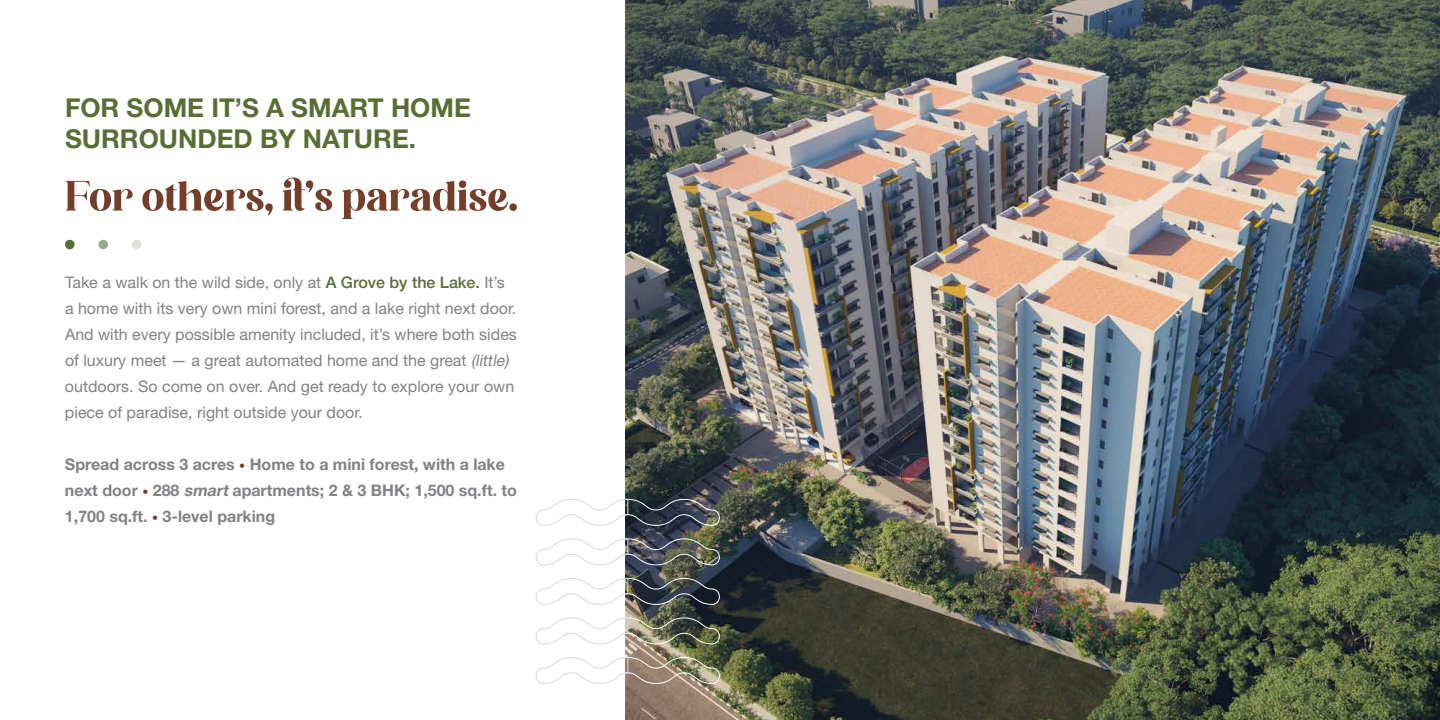
<style>
.page{position:relative;width:1440px;height:720px;background:#fff}
.page>*{position:absolute;margin:0;border:0;box-sizing:border-box;transform-origin:0 0}
.t1{font:700 26px/31.2px "Helvetica Neue LT Std";color:#596e35}
.t2{font:16px/26px "Helvetica Neue LT Std";color:#808285}
.t3{font:700 16px/26px "Helvetica Neue LT Std";color:#808285}
.s1{font-weight:500;color:#596e35}
.s2{font-style:italic}
.s3{font-weight:500;font-size:12px;color:#743e2a}
</style>
<div class="page">
<img style="left:627px;top:0;width:812px;height:720px">
<svg style="left:66px;top:178px;width:451px;height:41px"></svg>
<div style="left:65px;top:240px;width:10px;height:9px;background:#596e36;border-radius:50%"></div>
<div style="left:98px;top:240px;width:10px;height:9px;background:#9ca887;border-radius:50%"></div>
<div style="left:132px;top:240px;width:10px;height:9px;background:#dee3d6;border-radius:50%"></div>
<img style="left:536px;top:498px;width:184px;height:187px">
<h1 class="t1" style="left:65px;top:92px;width:407px">FOR SOME IT’S A SMART HOME<br>SURROUNDED BY NATURE.</h1>
<p class="t2" style="left:65px;top:269px;width:453px">Take a walk on the wild side, only at <span class="s1">A Grove by the Lake.</span> It’s a home with its very own mini forest, and a lake right next door.<br>And with every possible amenity included, it’s where both sides of luxury meet — a great automated home and the great <span class="s2">(little) </span>outdoors. So come on over. And get ready to explore your own piece of paradise, right outside your door.</p>
<p class="t3" style="left:65px;top:451px;width:454px">Spread across 3 acres <span class="s3">•</span> Home to a mini forest, with a lake next door <span class="s3">•</span> 288 <span class="s2">smart</span> apartments; 2 &amp; 3 BHK; 1,500 sq.ft. to<br>1,700 sq.ft. <span class="s3">•</span> 3-level parking</p>
</div>
